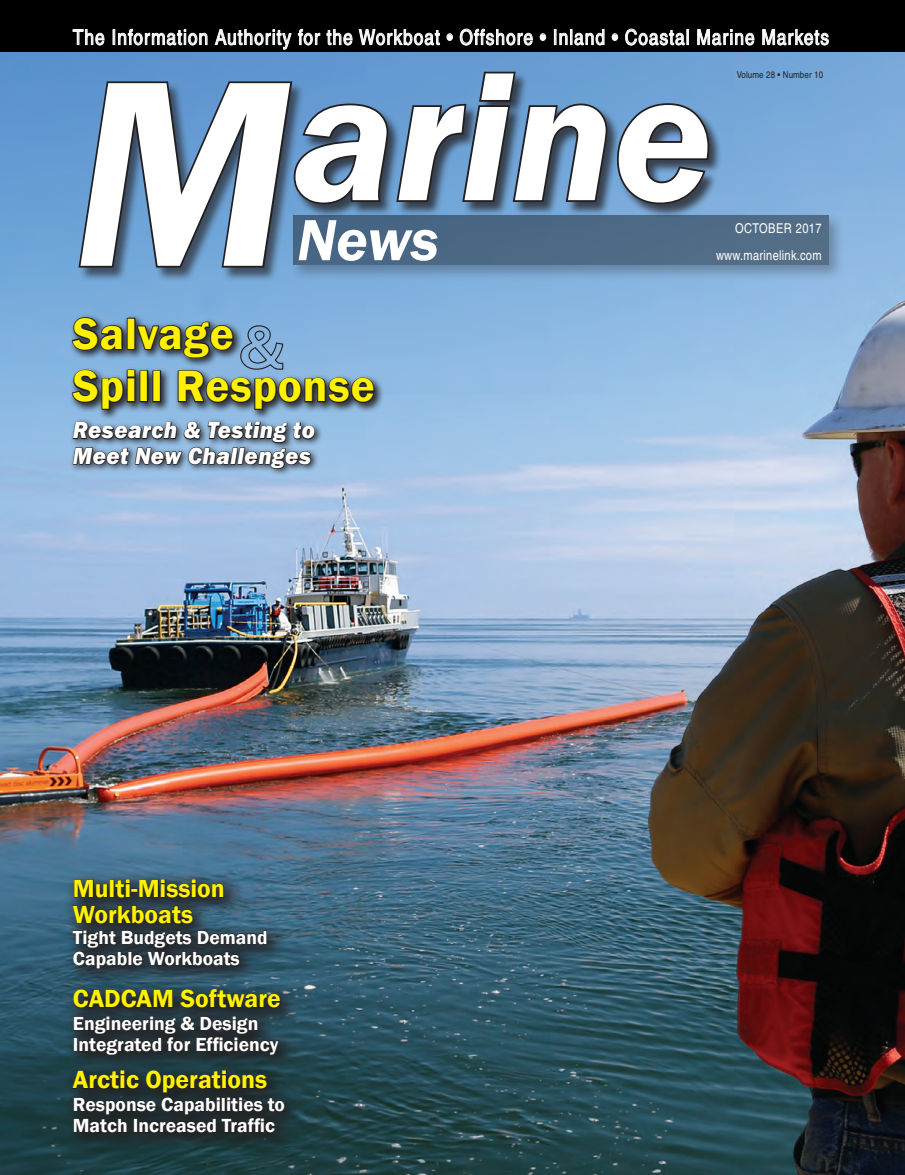
<style>
.page{position:relative;width:905px;height:1175px;background:#fff}
.page>*{position:absolute;margin:0;border:0;box-sizing:border-box;transform-origin:0 0}
.t1{font:italic 600 273.9px "Franklin Gothic";color:#fff;scale:.91 1}
.t2{font:italic 600 187.5px "Franklin Gothic";color:#fff}
.t3{font:italic 600 60px "Franklin Gothic";color:#fff}
.t4{font:600 45px "Franklin Gothic";letter-spacing:.02em;color:#fff101}
.t5{font:600 25.5px/25.5px "Franklin Gothic";color:#fff101}
.t6{font:italic 800 24px/25.5px "Franklin Gothic";letter-spacing:.02em;color:#fff;scale:.95 1}
.t7{font:condensed 21px "Helvetica";letter-spacing:.05em;color:#fff}
.t8{font:600 19.5px/21px "Franklin Gothic";color:#fff}
.t9{font:condensed 13.5px "Helvetica";letter-spacing:.02em;color:#fff}
.t10{font:condensed 9.3px "Helvetica";letter-spacing:.01em;color:#231f20;scale:1.04 1}
</style>
<div class="page">
<img style="left:0;top:52px;width:904px;height:1122px">
<div style="left:0;top:0;width:904px;height:52px;background:#000"></div>
<svg style="left:73px;top:29px;width:31px;height:16px"></svg>
<svg style="left:113px;top:29px;width:94px;height:16px"></svg>
<svg style="left:214px;top:29px;width:78px;height:21px"></svg>
<svg style="left:298px;top:29px;width:22px;height:16px"></svg>
<svg style="left:326px;top:29px;width:26px;height:16px"></svg>
<svg style="left:358px;top:29px;width:82px;height:17px"></svg>
<div style="left:446px;top:33px;width:6px;height:8px;border:1px solid #fff;border-radius:50%"></div>
<svg style="left:459px;top:29px;width:74px;height:17px"></svg>
<div style="left:540px;top:33px;width:6px;height:8px;border:1px solid #fff;border-radius:50%"></div>
<svg style="left:554px;top:29px;width:50px;height:16px"></svg>
<div style="left:612px;top:33px;width:6px;height:8px;border:1px solid #fff;border-radius:50%"></div>
<svg style="left:625px;top:29px;width:63px;height:17px"></svg>
<svg style="left:697px;top:29px;width:57px;height:17px"></svg>
<svg style="left:762px;top:29px;width:66px;height:17px"></svg>
<div style="left:293px;top:72px;width:429px;height:146px;background:#231f20;opacity:.75"></div>
<svg style="left:615px;top:101px;width:96px;height:105px;background:#485c74"></svg>
<div style="left:78px;top:82px;width:227px;height:200px;background:#231f20;opacity:.65"></div>
<svg style="left:76px;top:69px;width:533px;height:200px;background:#4a6685"></svg>
<div style="left:289px;top:212px;width:555px;height:69px;background:#231f20;opacity:.75"></div>
<div style="left:293px;top:216px;width:535px;height:49px;background:#4c6985"></div>
<div style="left:69px;top:314px;width:316px;height:106px;background:#231f20;opacity:.94"></div>
<div style="left:63px;top:870px;width:240px;height:281px;background:#231f20;opacity:.95"></div>
<svg style="left:74px;top:878px;width:34px;height:20px"></svg>
<div style="left:110px;top:879px;width:4px;height:18px;border:1px solid #231f20"></div>
<svg style="left:115px;top:878px;width:109px;height:20px;background:#2c3741"></svg>
<svg style="left:72px;top:904px;width:121px;height:19px;background:#29323a"></svg>
<svg style="left:72px;top:929px;width:195px;height:39px;background:#263038"></svg>
<svg style="left:73px;top:988px;width:100px;height:20px;background:#253037"></svg>
<svg style="left:179px;top:988px;width:102px;height:20px;background:#25333b"></svg>
<svg style="left:73px;top:1015px;width:206px;height:40px;background:#232b30"></svg>
<svg style="left:72px;top:1070px;width:213px;height:62px;background:#20292b"></svg>
<div style="left:70px;top:418px;width:253px;height:58px;background:#231f20;opacity:.89"></div>
<svg style="left:72px;top:420px;width:244px;height:59px;background:#667b92"></svg>
<svg style="left:70px;top:316px;width:306px;height:95px;background:#5e7891"></svg>
<p class="t7" style="left:73px;top:25px;width:757px">The Information Authority for the Workboat • Offshore • Inland • Coastal Marine Markets</p>
<p class="t1" style="left:74px;top:-3px;width:238px">M</p>
<p class="t2" style="left:293px;top:16px;width:420px">arine</p>
<p class="t10" style="left:736px;top:70px;width:85px">Volume 28 • Number 10</p>
<p class="t3" style="left:297px;top:201px;width:143px">News</p>
<p class="t9" style="left:735px;top:220px;width:88px">OCTOBER 2017</p>
<p class="t9" style="left:716px;top:247px;width:107px">www.marinelink.com</p>
<p class="t4" style="left:73px;top:306px;width:162px">Salvage</p>
<p class="t4" style="left:73px;top:358px;width:303px">Spill Response</p>
<p class="t6" style="left:73px;top:418px;width:256px">Research &amp; Testing to<br>Meet New Challenges</p>
<p class="t5" style="left:73px;top:876px;width:154px">Multi-Mission<br>Workboats</p>
<p class="t8" style="left:73px;top:926px;width:196px">Tight Budgets Demand</p>
<p class="t8" style="left:73px;top:947px;width:168px">Capable Workboats</p>
<p class="t5" style="left:73px;top:986px;width:209px">CADCAM Software</p>
<p class="t8" style="left:73px;top:1013px;width:207px">Engineering &amp; Design<br>Integrated for Efficiency</p>
<p class="t5" style="left:73px;top:1067px;width:196px">Arctic Operations</p>
<p class="t8" style="left:73px;top:1094px;width:214px">Response Capabilities to</p>
<p class="t8" style="left:73px;top:1115px;width:204px">Match Increased Traffic</p>
</div>
